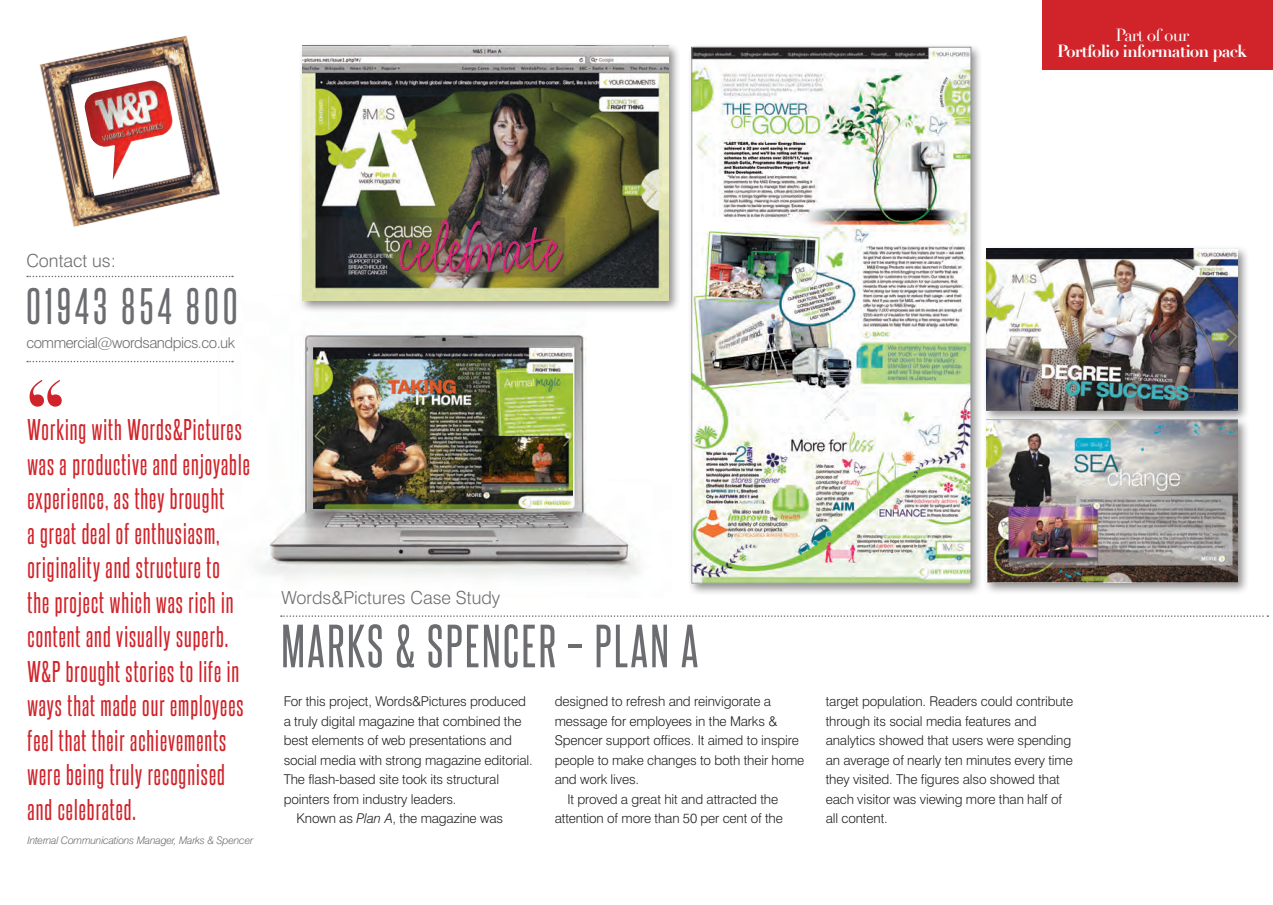
<style>
.page{position:relative;width:1273px;height:905px;background:#fff}
.page>*{position:absolute;margin:0;border:0;box-sizing:border-box;transform-origin:0 0}
.t1{font:51.75px "Steelfish Rg";letter-spacing:.05em;color:#6c6d70}
.t2{font:43.5px "Steelfish Rg";letter-spacing:.1em;color:#6c6d70}
.t3{font:25.5px/34.5px "Steelfish Rg";letter-spacing:.04em;color:#d1232a}
.t4{font:300 18px "Swiss 721 BT";color:#6c6d70}
.t5{font:700 17.1px/16.2px "Didot";letter-spacing:-.05em;color:#fff;text-align:center}
.t6{font:300 15px "Swiss 721 BT";letter-spacing:-.03em;color:#6c6d70}
.body{font:300 13.5px/19.5px "Swiss 721 BT";letter-spacing:-.01em;color:#231f20}
.t7{font:italic 300 10.5px "Swiss 721 BT";letter-spacing:-.02em;color:#6c6d70}
.s1{font-weight:400}
.s2{font-style:italic}
</style>
<div class="page">
<img style="left:219px;top:333px;width:420px;height:246px">
<img style="left:313px;top:347px;width:259px;height:161px">
<svg style="left:281px;top:615px;width:986px;height:1px"></svg>
<img style="left:39px;top:35px;width:181px;height:192px">
<img style="left:85px;top:80px;width:88px;height:100px">
<svg style="left:30px;top:380px;width:32px;height:26px"></svg>
<div style="left:1042px;top:0;width:230px;height:70px;background:#d1232a"></div>
<svg style="left:27px;top:276px;width:206px;height:1px"></svg>
<svg style="left:27px;top:361px;width:206px;height:1px"></svg>
<div style="left:298px;top:42px;width:383px;height:271px;background:#231f20;opacity:.5"></div>
<img style="left:302px;top:46px;width:366px;height:254px">
<div style="left:687px;top:43px;width:562px;height:552px;background:#231f20;opacity:.5"></div>
<img style="left:693px;top:49px;width:275px;height:532px">
<div style="left:691px;top:47px;width:279px;height:536px;border:1px solid #939598"></div>
<img style="left:986px;top:248px;width:251px;height:162px">
<img style="left:986px;top:419px;width:251px;height:163px">
<p class="t5" style="left:1056px;top:27px;width:191px"><span class="s1">Part of our<br></span>Portfolio information pack</p>
<p class="t4" style="left:26px;top:250px;width:91px">Contact us:</p>
<p class="t2" style="left:26px;top:279px;width:212px">01943 854 800</p>
<p class="t6" style="left:26px;top:333px;width:210px">commercial@wordsandpics.co.uk</p>
<p class="t3" style="left:27px;top:412px;width:224px">Working with Words&amp;Pictures was a productive and enjoyable experience, as they brought<br>a great deal of enthusiasm, originality and structure to<br>the project which was rich in content and visually superb.<br>W&amp;P brought stories to life in ways that made our employees feel that their achievements were being truly recognised and celebrated.</p>
<p class="t7" style="left:27px;top:833px;width:227px">Internal Communications Manager, Marks &amp; Spencer</p>
<p class="t4" style="left:281px;top:586px;width:220px">Words&amp;Pictures Case Study</p>
<p class="t1" style="left:281px;top:614px;width:418px">MARKS &amp; SPENCER – PLAN A</p>
<p class="body" style="left:283px;top:691px;width:251px">For this project, Words&amp;Pictures produced a truly digital magazine that combined the best elements of web presentations and social media with strong magazine editorial.<br>The flash-based site took its structural pointers from industry leaders.</p>
<p class="body" style="left:296px;top:808px;width:208px">Known as <span class="s2">Plan A</span>, the magazine was</p>
<p class="body" style="left:554px;top:691px;width:251px">designed to refresh and reinvigorate a message for employees in the Marks &amp; Spencer support offices. It aimed to inspire people to make changes to both their home and work lives.</p>
<p class="body" style="left:554px;top:789px;width:230px;text-indent:13px">It proved a great hit and attracted the attention of more than 50 per cent of the</p>
<p class="body" style="left:825px;top:691px;width:249px">target population. Readers could contribute through its social media features and analytics showed that users were spending an average of nearly ten minutes every time they visited. The figures also showed that each visitor was viewing more than half of all content.</p>
</div>
